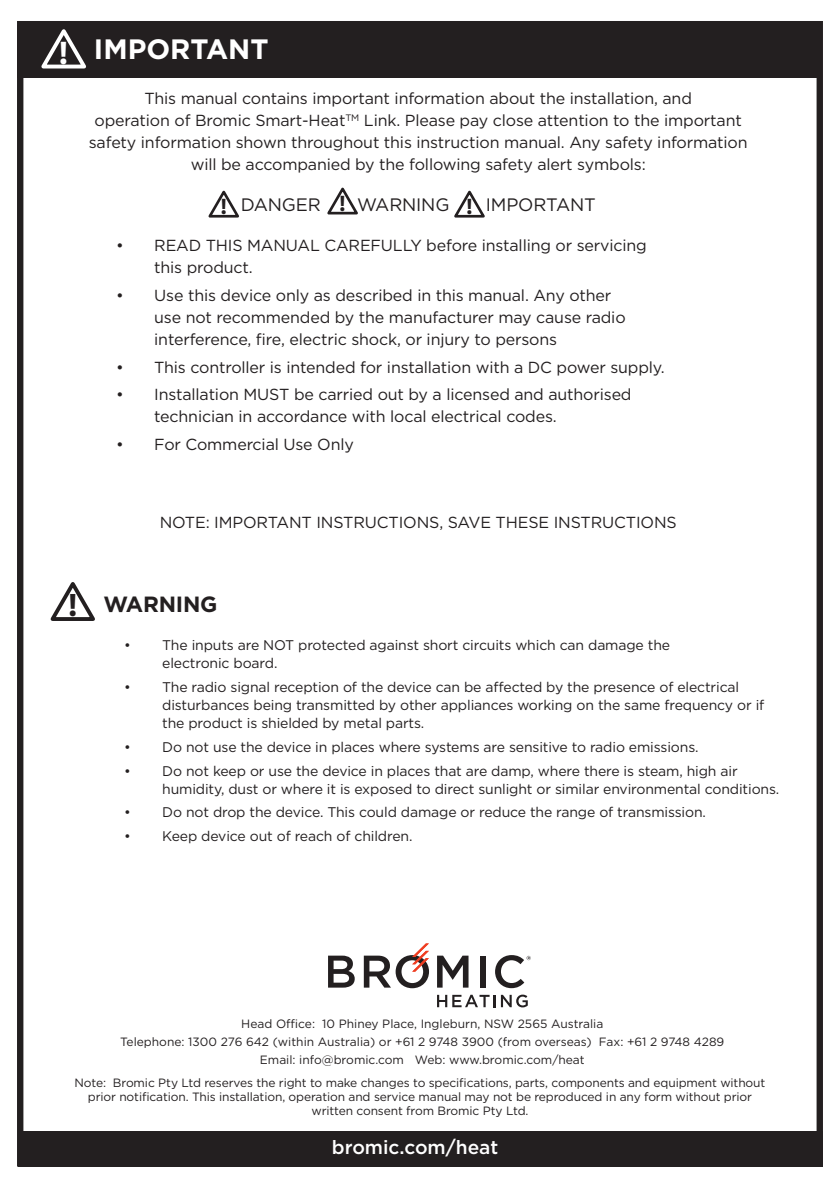
<style>
.page{position:relative;width:840px;height:1191px;background:#fff}
.page>*{position:absolute;margin:0;border:0;box-sizing:border-box;transform-origin:0 0}
.t1{font:700 28px "Gotham";color:#fff}
.t2{font:700 22.6px "Myriad";color:#231f20}
.t3{font:700 22px "Gotham";letter-spacing:-.01em;color:#231f20}
.t4{font:500 19.2px "Gotham";color:#fff}
.t5{font:18px "Gotham";letter-spacing:-.01em;color:#231f20}
.t6{font:16px/22px "Gotham";letter-spacing:-.01em;color:#231f20}
.t7{font:14px/18px "Gotham";letter-spacing:-.01em;color:#231f20}
.t8{font:12px/17.8px "Gotham";letter-spacing:-.01em;color:#231f20;text-align:center}
.s1{font-family:"Myriad";font-size:33px}
.s2{font-family:"Myriad";font-size:32.6px}
</style>
<div class="page">
<div style="left:18px;top:1131px;width:804px;height:35px;background:#231f20"></div>
<div style="left:17px;top:25px;width:802px;height:52px;background:#231f20"></div>
<div style="left:17px;top:21px;width:805px;height:1145px;border:6px solid #231f20"></div>
<svg style="left:41px;top:29px;width:45px;height:40px"></svg>
<svg style="left:328px;top:955px;width:26px;height:32px"></svg>
<svg style="left:437px;top:955px;width:31px;height:32px"></svg>
<div style="left:480px;top:956px;width:5px;height:31px;background:#231f20"></div>
<svg style="left:495px;top:955px;width:35px;height:33px"></svg>
<svg style="left:437px;top:994px;width:90px;height:13px"></svg>
<svg style="left:363px;top:943px;width:66px;height:45px"></svg>
<svg style="left:208px;top:190px;width:31px;height:28px"></svg>
<svg style="left:327px;top:187px;width:31px;height:28px"></svg>
<svg style="left:454px;top:190px;width:31px;height:28px"></svg>
<svg style="left:50px;top:582px;width:45px;height:39px"></svg>
<h1 class="t1" style="left:59px;top:37px;width:211px"><span class="s1">!</span> IMPORTANT</h1>
<p class="t6" style="left:89px;top:88px;width:660px;text-align:center">This manual contains important information about the installation, and<br>operation of Bromic Smart-Heat<sup>TM</sup> Link. Please pay close attention to the important safety information shown throughout this instruction manual. Any safety information will be accompanied by the following safety alert symbols:</p>
<h2 class="t2" style="left:220px;top:193px;width:8px">!</h2>
<h2 class="t2" style="left:339px;top:190px;width:8px">!</h2>
<h2 class="t2" style="left:466px;top:193px;width:8px">!</h2>
<p class="t5" style="left:240px;top:196px;width:81px">DANGER</p>
<p class="t5" style="left:357px;top:196px;width:94px">WARNING</p>
<p class="t5" style="left:485px;top:196px;width:111px">IMPORTANT</p>
<p class="t6" style="left:154px;top:235px;width:494px;text-indent:-38px">• READ THIS MANUAL CAREFULLY before installing or servicing this product.</p>
<p class="t6" style="left:154px;top:285px;width:472px;text-indent:-38px">• Use this device only as described in this manual. Any other use not recommended by the manufacturer may cause radio interference, fire, electric shock, or injury to persons</p>
<p class="t6" style="left:116px;top:357px;width:549px">• This controller is intended for installation with a DC power supply.</p>
<p class="t6" style="left:154px;top:384px;width:478px;text-indent:-38px">• Installation MUST be carried out by a licensed and authorised technician in accordance with local electrical codes.</p>
<p class="t6" style="left:116px;top:434px;width:239px">• For Commercial Use Only</p>
<p class="t6" style="left:160px;top:512px;width:518px">NOTE: IMPORTANT INSTRUCTIONS, SAVE THESE INSTRUCTIONS</p>
<h3 class="t3" style="left:68px;top:594px;width:150px"><span class="s2">!</span> WARNING</h3>
<p class="t7" style="left:162px;top:637px;width:509px;text-indent:-38px">• The inputs are NOT protected against short circuits which can damage the electronic board.</p>
<p class="t7" style="left:162px;top:679px;width:603px;text-indent:-38px">• The radio signal reception of the device can be affected by the presence of electrical disturbances being transmitted by other appliances working on the same frequency or if the product is shielded by metal parts.</p>
<p class="t7" style="left:124px;top:738px;width:575px">• Do not use the device in places where systems are sensitive to radio emissions.</p>
<p class="t7" style="left:162px;top:762px;width:618px;text-indent:-38px">• Do not keep or use the device in places that are damp, where there is steam, high air humidity, dust or where it is exposed to direct sunlight or similar environmental conditions.</p>
<p class="t7" style="left:124px;top:804px;width:583px">• Do not drop the device. This could damage or reduce the range of transmission.</p>
<p class="t7" style="left:124px;top:827px;width:289px">• Keep device out of reach of children.</p>
<p class="t8" style="left:120px;top:1015px;width:605px">Head Office: 10 Phiney Place, Ingleburn, NSW 2565 Australia<br>Telephone: 1300 276 642 (within Australia) or +61 2 9748 3900 (from overseas) Fax: +61 2 9748 4289<br>Email: info@bromic.com Web: www.bromic.com/heat</p>
<p class="t8" style="left:74px;top:1076px;width:692px;line-height:14px">Note: Bromic Pty Ltd reserves the right to make changes to specifications, parts, components and equipment without prior notification. This installation, operation and service manual may not be reproduced in any form without prior written consent from Bromic Pty Ltd.</p>
<p class="t4" style="left:332px;top:1138px;width:168px">bromic.com/heat</p>
</div>
